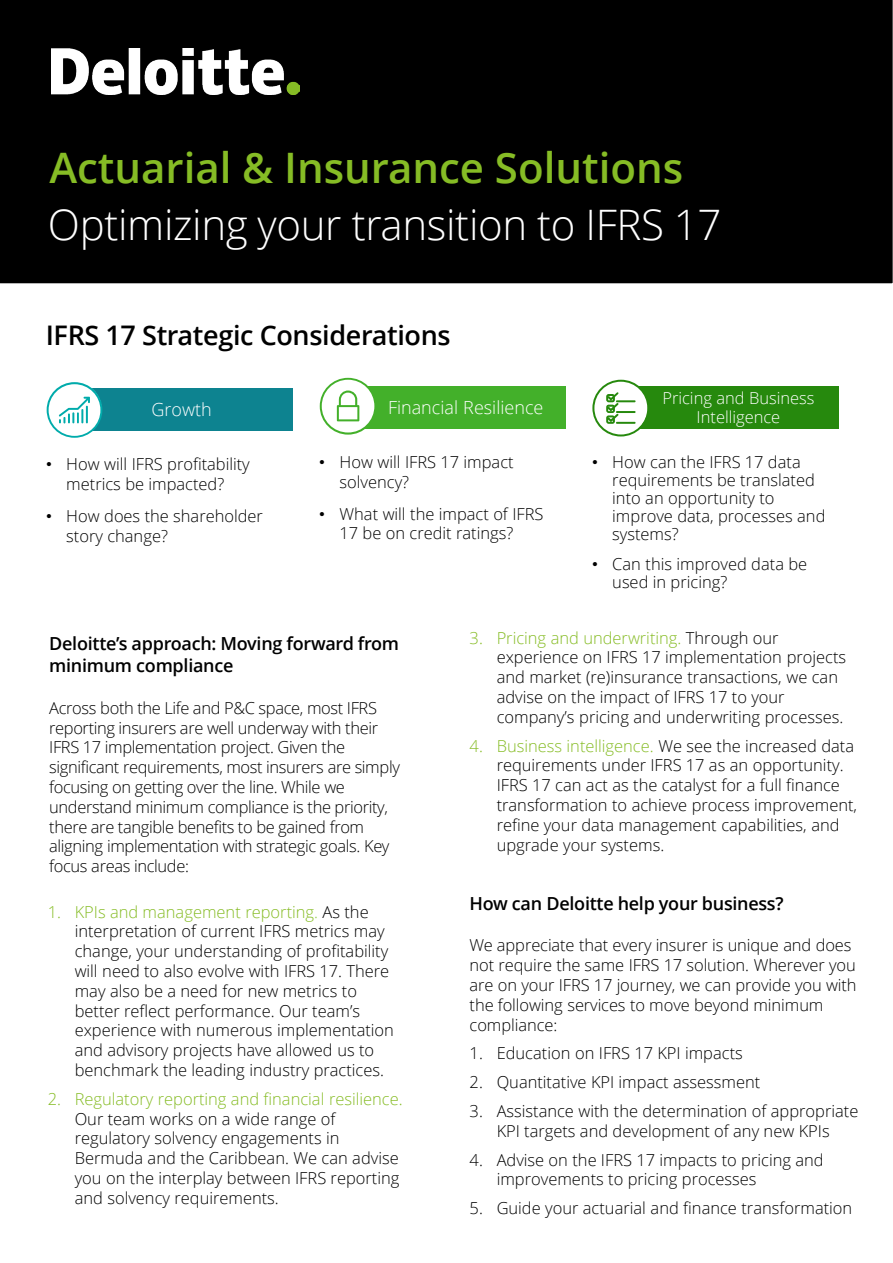
<style>
.page{position:relative;width:893px;height:1263px;background:#fff}
.page>*{position:absolute;margin:0;border:0;box-sizing:border-box;transform-origin:0 0}
.t1{font:300 42px "Open Sans";letter-spacing:-.01em;color:#fff}
.t2{font:600 42px "Open Sans";color:#86bc25}
.t3{font:600 27px "Open Sans";letter-spacing:-.015em;color:#000}
.t4{font:600 18px/21.6px "Open Sans";letter-spacing:-.015em;color:#000101}
.t5{font:300 18px "Open Sans";color:#fff}
.t6{font:300 16.5px/19.8px "Open Sans";color:#000}
.t7{font:300 16.5px/19.8px "Open Sans";letter-spacing:-.025em;color:#000}
.t8{font:300 16.5px/19.8px "Open Sans";color:#fff;text-align:center}
.s1{font-family:"Arial";font-weight:400}
.s2{color:#86bc25}
.s3{color:#92d050}
</style>
<div class="page">
<div style="left:70px;top:389px;width:223px;height:42px;background:#0d8390"></div>
<div style="left:0;top:0;width:891px;height:282px;background:#000"></div>
<div style="left:0;top:0;width:892px;height:283px;border:2px solid #000"></div>
<img style="left:51px;top:49px;width:248px;height:46px">
<svg style="left:47px;top:382px;width:55px;height:56px"></svg>
<div style="left:343px;top:386px;width:223px;height:43px;background:#43b02a"></div>
<div style="left:616px;top:386px;width:223px;height:43px;background:#26890d"></div>
<svg style="left:320px;top:378px;width:55px;height:57px"></svg>
<svg style="left:592px;top:380px;width:56px;height:56px"></svg>
<p class="t2" style="left:49px;top:139px;width:635px">Actuarial &amp; Insurance Solutions</p>
<p class="t1" style="left:48px;top:196px;width:675px">Optimizing your transition to IFRS 17</p>
<p class="t3" style="left:46px;top:317px;width:406px">IFRS 17 Strategic Considerations</p>
<p class="t5" style="left:151px;top:397px;width:62px">Growth</p>
<p class="t6" style="left:46px;top:454px;width:205px;text-align:center"><span class="s1">•</span> How will IFRS profitability metrics be impacted?</p>
<p class="t6" style="left:66px;top:505px;width:198px;text-indent:-20px"><span class="s1">•</span> How does the shareholder story change?</p>
<p class="t5" style="left:388px;top:395px;width:157px">Financial Resilience</p>
<p class="t6" style="left:339px;top:452px;width:176px;text-indent:-20px"><span class="s1">•</span> How will IFRS 17 impact solvency?</p>
<p class="t6" style="left:339px;top:503px;width:205px;text-indent:-20px"><span class="s1">•</span> What will the impact of IFRS<br>17 be on credit ratings?</p>
<p class="t8" style="left:662px;top:387px;width:154px">Pricing and Business<br>Intelligence</p>
<p class="t6" style="left:612px;top:453px;width:215px;line-height:18px;text-indent:-20px"><span class="s1">•</span> How can the IFRS 17 data requirements be translated into an opportunity to improve data, processes and systems?</p>
<p class="t6" style="left:612px;top:555px;width:196px;line-height:18px;text-indent:-20px"><span class="s1">•</span> Can this improved data be used in pricing?</p>
<p class="t4" style="left:49px;top:633px;width:351px">Deloitte’s approach: Moving forward from minimum compliance</p>
<p class="t7" style="left:49px;top:697px;width:352px">Across both the Life and P&amp;C space, most IFRS reporting insurers are well underway with their IFRS 17 implementation project. Given the significant requirements, most insurers are simply focusing on getting over the line. While we understand minimum compliance is the priority, there are tangible benefits to be gained from aligning implementation with strategic goals. Key focus areas include:</p>
<p class="t6" style="left:75px;top:901px;width:321px;text-indent:-27px"><span class="s2">1. KPIs and management reporting</span><span class="s3">.</span> As the interpretation of current IFRS metrics may change, your understanding of profitability will need to also evolve with IFRS 17. There may also be a need for new metrics to better reflect performance. Our team’s experience with numerous implementation and advisory projects have allowed us to benchmark the leading industry practices.</p>
<p class="t6" style="left:75px;top:1089px;width:329px;text-indent:-27px"><span class="s2">2. Regulatory reporting and financial resilience.<br></span>Our team works on a wide range of regulatory solvency engagements in Bermuda and the Caribbean. We can advise you on the interplay between IFRS reporting and solvency requirements.</p>
<p class="t6" style="left:496px;top:627px;width:351px;text-indent:-27px"><span class="s2">3. Pricing and underwriting.</span> Through our experience on IFRS 17 implementation projects and market (re)insurance transactions, we can advise on the impact of IFRS 17 to your company’s pricing and underwriting processes.</p>
<p class="t6" style="left:496px;top:735px;width:362px;text-indent:-27px"><span class="s2">4. Business intelligence.</span> We see the increased data requirements under IFRS 17 as an opportunity.<br>IFRS 17 can act as the catalyst for a full finance transformation to achieve process improvement, refine your data management capabilities, and upgrade your systems.</p>
<p class="t4" style="left:469px;top:892px;width:315px">How can Deloitte help your business?</p>
<p class="t6" style="left:469px;top:935px;width:388px">We appreciate that every insurer is unique and does not require the same IFRS 17 solution. Wherever you are on your IFRS 17 journey, we can provide you with the following services to move beyond minimum compliance:</p>
<p class="t6" style="left:469px;top:1043px;width:275px">1. Education on IFRS 17 KPI impacts</p>
<p class="t6" style="left:469px;top:1072px;width:292px">2. Quantitative KPI impact assessment</p>
<p class="t6" style="left:469px;top:1101px;width:390px;text-align:center">3. Assistance with the determination of appropriate<br>KPI targets and development of any new KPIs</p>
<p class="t6" style="left:496px;top:1149px;width:328px;text-indent:-27px">4. Advise on the IFRS 17 impacts to pricing and improvements to pricing processes</p>
<p class="t6" style="left:469px;top:1198px;width:384px">5. Guide your actuarial and finance transformation</p>
</div>
